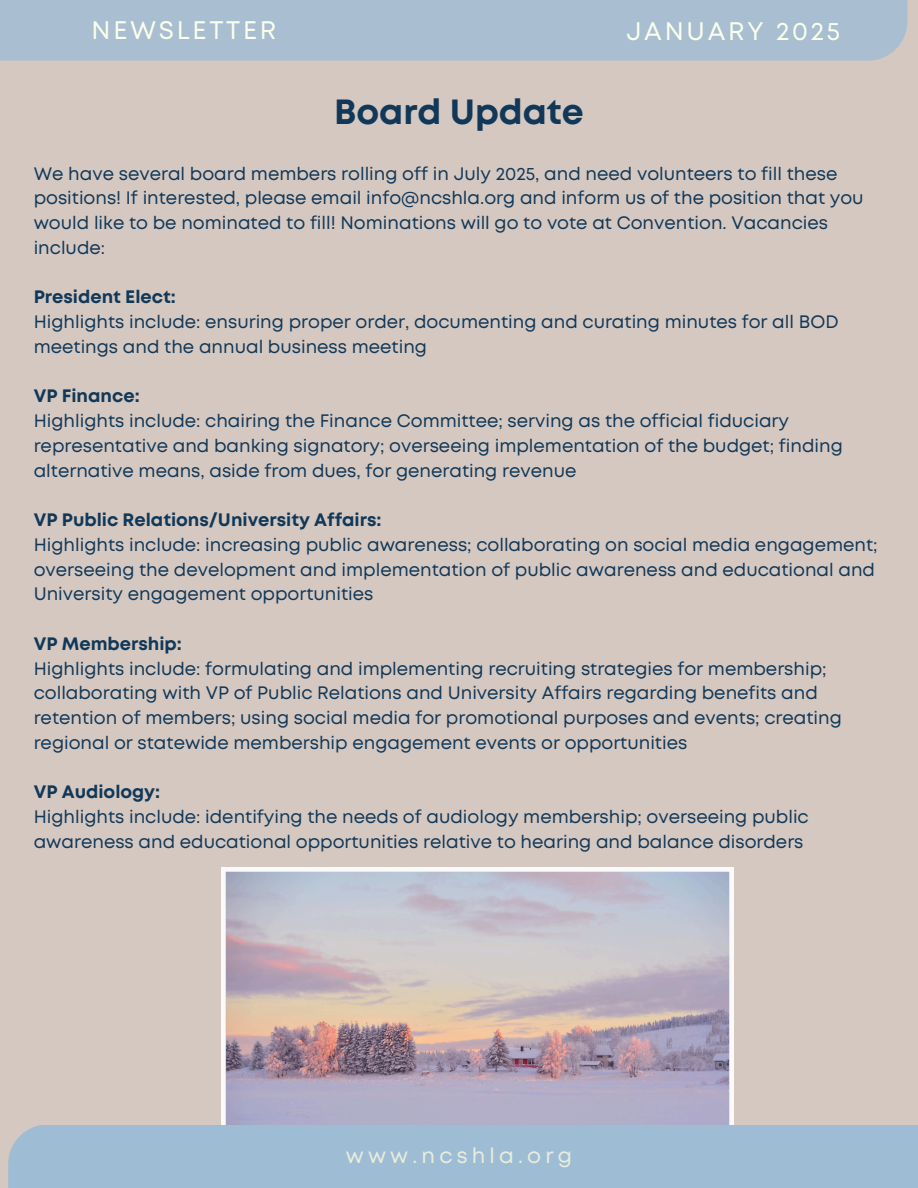
<style>
.page{position:relative;width:918px;height:1188px;background:#d5c8c1}
.page>*{position:absolute;margin:0;border:0;box-sizing:border-box;transform-origin:0 0}
.t1{font:700 34.95px "Mont";color:#113858}
.t2{font:25.35px "Mont";letter-spacing:.11em;color:#fbffed}
.t3{font:21.15px "Mont";letter-spacing:.2em;color:#e9eddb}
.t4{font:18px/24.8px "Mont";color:#113858}
.t5{font:700 18px "Mont";color:#113858}
</style>
<div class="page">
<div style="left:0;top:0;width:907px;height:61px;background:#a9bfd1"></div>
<img style="left:222px;top:867px;width:512px;height:258px">
<div style="left:8px;top:1125px;width:910px;height:63px;background:#9ebdd5"></div>
<p class="t2" style="left:92px;top:21px;width:186px">NEWSLETTER</p>
<p class="t2" style="left:626px;top:21px;width:215px">JANUARY 2025</p>
<p class="t1" style="left:334px;top:99px;width:251px">Board Update</p>
<h2 class="t4" style="left:34px;top:162px;width:831px">We have several board members rolling off in July 2025, and need volunteers to fill these positions! If interested, please email info@ncshla.org and inform us of the position that you would like to be nominated to fill! Nominations will go to vote at Convention. Vacancies include:</h2>
<h2 class="t5" style="left:34px;top:290px;width:144px">President Elect:</h2>
<h1 class="t4" style="left:34px;top:311px;width:806px">Highlights include: ensuring proper order, documenting and curating minutes for all BOD meetings and the annual business meeting</h1>
<p class="t5" style="left:34px;top:389px;width:107px">VP Finance:</p>
<p class="t4" style="left:34px;top:410px;width:811px">Highlights include: chairing the Finance Committee; serving as the official fiduciary representative and banking signatory; overseeing implementation of the budget; finding alternative means, aside from dues, for generating revenue</p>
<p class="t5" style="left:34px;top:513px;width:349px">VP Public Relations/University Affairs:</p>
<p class="t4" style="left:34px;top:534px;width:846px">Highlights include: increasing public awareness; collaborating on social media engagement; overseeing the development and implementation of public awareness and educational and<br>University engagement opportunities</p>
<p class="t5" style="left:34px;top:637px;width:150px">VP Membership:</p>
<p class="t4" style="left:34px;top:657px;width:810px">Highlights include: formulating and implementing recruiting strategies for membership; collaborating with VP of Public Relations and University Affairs regarding benefits and retention of members; using social media for promotional purposes and events; creating regional or statewide membership engagement events or opportunities</p>
<p class="t5" style="left:34px;top:785px;width:128px">VP Audiology:</p>
<p class="t4" style="left:34px;top:806px;width:777px">Highlights include: identifying the needs of audiology membership; overseeing public awareness and educational opportunities relative to hearing and balance disorders</p>
<p class="t3" style="left:346px;top:1148px;width:228px">www.ncshla.org</p>
</div>
